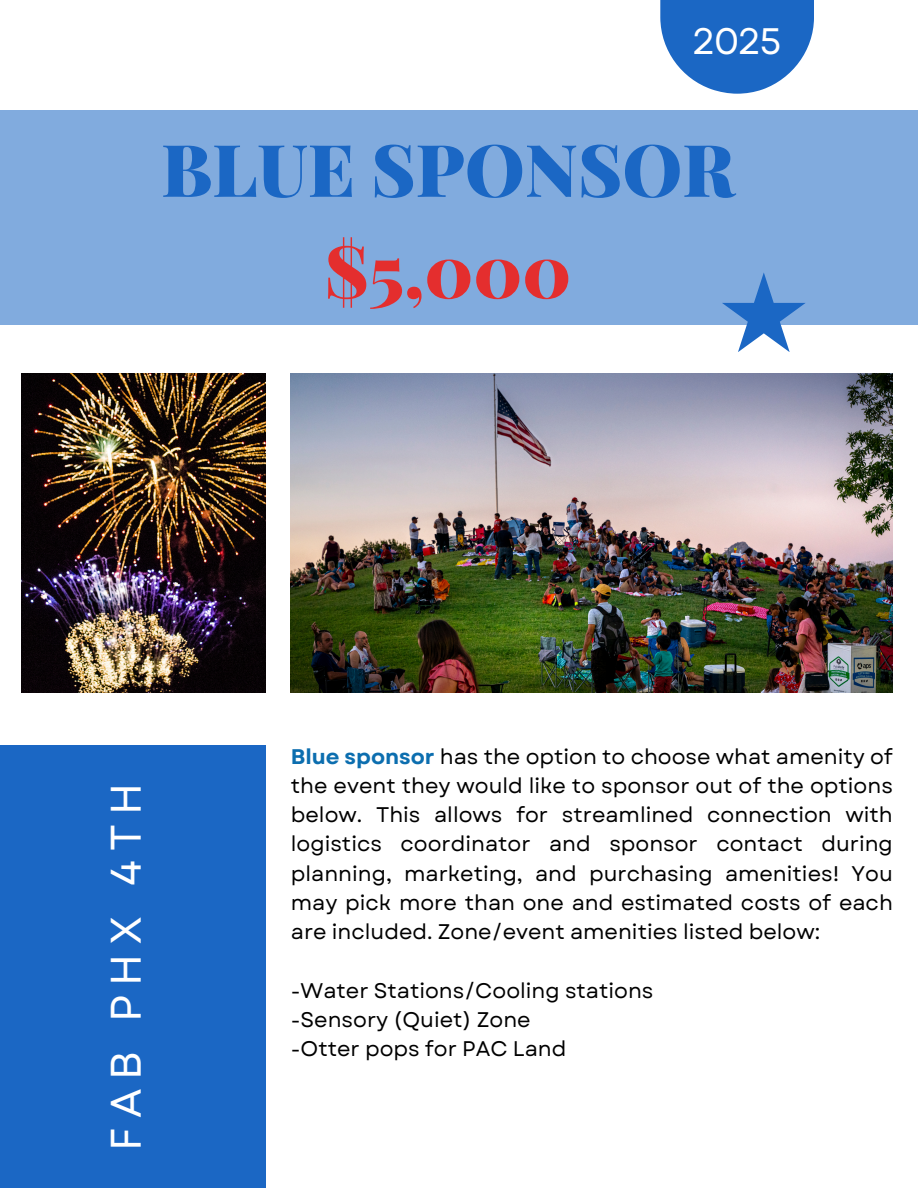
<style>
.page{position:relative;width:918px;height:1188px;background:#fff}
.page>*{position:absolute;margin:0;border:0;box-sizing:border-box;transform-origin:0 0}
.t1{font:900 72.6px/101.2px "Playfair Display";color:#1b67c4;text-align:center}
.t2{font:42.6px "Garet";letter-spacing:.215em;color:#fff}
.t3{font:36.9px "Garet";color:#fff}
.t4{font:21.15px/29.2px "Garet";color:#000;text-align:justify}
.s1{color:#e42e2e}
.s2{font-weight:700;color:#0c6eaf}
</style>
<div class="page">
<img style="left:21px;top:374px;width:244px;height:318px">
<img style="left:291px;top:374px;width:602px;height:318px">
<svg style="left:660px;top:0;width:154px;height:94px;fill:#1b67c4"></svg>
<div style="left:0;top:746px;width:266px;height:442px;background:#1b67c4"></div>
<svg style="left:738px;top:325px;width:52px;height:27px"></svg>
<div style="left:0;top:111px;width:918px;height:214px;background:#81abde"></div>
<h2 class="t3" style="left:692px;top:14px;width:91px">2025</h2>
<p class="t1" style="left:161px;top:116px;width:575px">BLUE SPONSOR <span class="s1">$5,000</span></p>
<p class="t2" style="left:95px;top:1151px;width:370px;rotate:-90deg">FAB PHX 4TH</p>
<h3 class="t4" style="left:291px;top:742px;width:604px"><span class="s2">Blue sponsor</span> has the option to choose what amenity of the event they would like to sponsor out of the options below. This allows for streamlined connection with logistics coordinator and sponsor contact during planning, marketing, and purchasing amenities! You may pick more than one and estimated costs of each are included. Zone/event amenities listed below:</h3>
<h1 class="t4" style="left:291px;top:976px;width:364px">-Water Stations/Cooling stations</h1>
<p class="t4" style="left:291px;top:1005px;width:241px">-Sensory (Quiet) Zone</p>
<p class="t4" style="left:291px;top:1034px;width:277px">-Otter pops for PAC Land</p>
</div>
